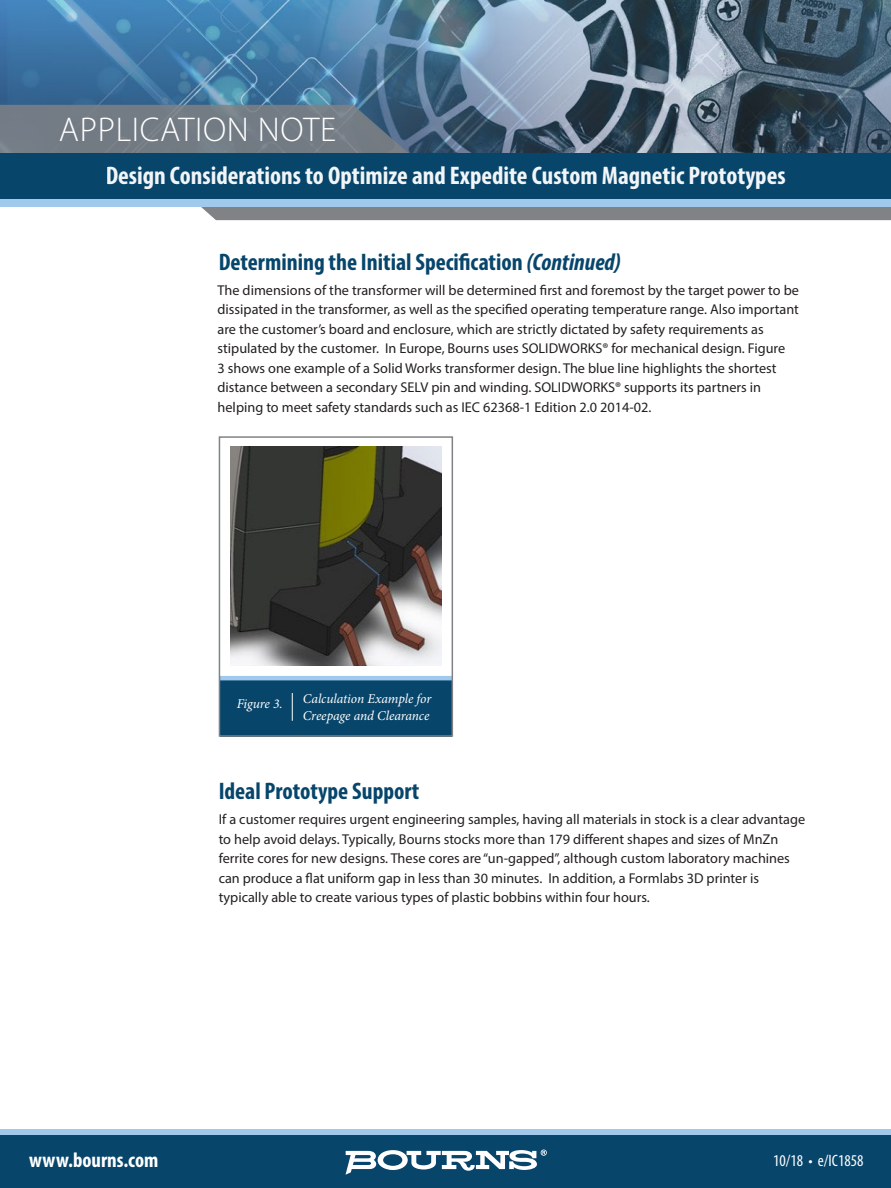
<style>
.page{position:relative;width:891px;height:1188px;background:#fff}
.page>*{position:absolute;margin:0;border:0;box-sizing:border-box;transform-origin:0 0}
.t1{font:300 34.5px "Myriad Pro";letter-spacing:.02em;color:#fff}
.t2{font:700 condensed 25.5px "Myriad Pro";color:#fff}
.t3{font:700 condensed 24px "Myriad Pro";color:#07456b}
.t4{font:700 condensed 21px "Myriad Pro";color:#fff}
.t5{font:condensed 16.5px "Myriad Pro";color:#fff}
.t6{font:14.25px/19.5px "Myriad Pro";color:#231f20}
.t7{font:italic 13.5px/16.2px "Minion Pro";letter-spacing:-.01em;color:#fff}
.s1{font-style:italic}
</style>
<div class="page">
<img style="left:0;top:0;width:891px;height:153px">
<svg style="left:0;top:105px;width:424px;height:48px"></svg>
<svg style="left:141px;top:206px;width:750px;height:14px;fill:#808285"></svg>
<div style="left:0;top:153px;width:891px;height:46px;background:#07456b"></div>
<div style="left:0;top:199px;width:891px;height:7px;background:#a0c9ec"></div>
<div style="left:0;top:1130px;width:891px;height:7px;background:#a0c9ec"></div>
<div style="left:0;top:1135px;width:891px;height:53px;background:#07456b"></div>
<svg style="left:346px;top:1150px;width:201px;height:25px"></svg>
<div style="left:220px;top:677px;width:232px;height:60px;background:#07456b"></div>
<hr style="left:220px;top:676px;width:232px;height:4px;background:#a0c9ec">
<svg style="left:292px;top:693px;width:1px;height:28px"></svg>
<img style="left:231px;top:447px;width:210px;height:218px">
<div style="left:219px;top:436px;width:234px;height:301px;border:2px solid #808285"></div>
<h1 class="t1" style="left:59px;top:108px;width:279px">APPLICATION NOTE</h1>
<h2 class="t2" style="left:106px;top:159px;width:681px">Design Considerations to Optimize and Expedite Custom Magnetic Prototypes</h2>
<h3 class="t3" style="left:219px;top:247px;width:404px">Determining the Initial Specification <span class="s1">(Continued)</span></h3>
<p class="t6" style="left:218px;top:280px;width:583px">The dimensions of the transformer will be determined first and foremost by the target power to be dissipated in the transformer, as well as the specified operating temperature range. Also important are the customer’s board and enclosure, which are strictly dictated by safety requirements as stipulated by the customer. In Europe, Bourns uses SOLIDWORKS® for mechanical design. Figure<br>3 shows one example of a Solid Works transformer design. The blue line highlights the shortest distance between a secondary SELV pin and winding. SOLIDWORKS® supports its partners in helping to meet safety standards such as IEC 62368-1 Edition 2.0 2014-02.</p>
<p class="t7" style="left:237px;top:695px;width:48px">Figure 3.</p>
<p class="t7" style="left:303px;top:691px;width:130px">Calculation Example for<br>Creepage and Clearance</p>
<h3 class="t3" style="left:219px;top:776px;width:202px">Ideal Prototype Support</h3>
<p class="t6" style="left:219px;top:810px;width:588px">If a customer requires urgent engineering samples, having all materials in stock is a clear advantage to help avoid delays. Typically, Bourns stocks more than 179 different shapes and sizes of MnZn ferrite cores for new designs. These cores are “un-gapped”, although custom laboratory machines can produce a flat uniform gap in less than 30 minutes. In addition, a Formlabs 3D printer is typically able to create various types of plastic bobbins within four hours.</p>
<h3 class="t4" style="left:29px;top:1147px;width:131px">www.bourns.com</h3>
<p class="t5" style="left:773px;top:1151px;width:92px">10/18 • e/IC1858</p>
</div>
